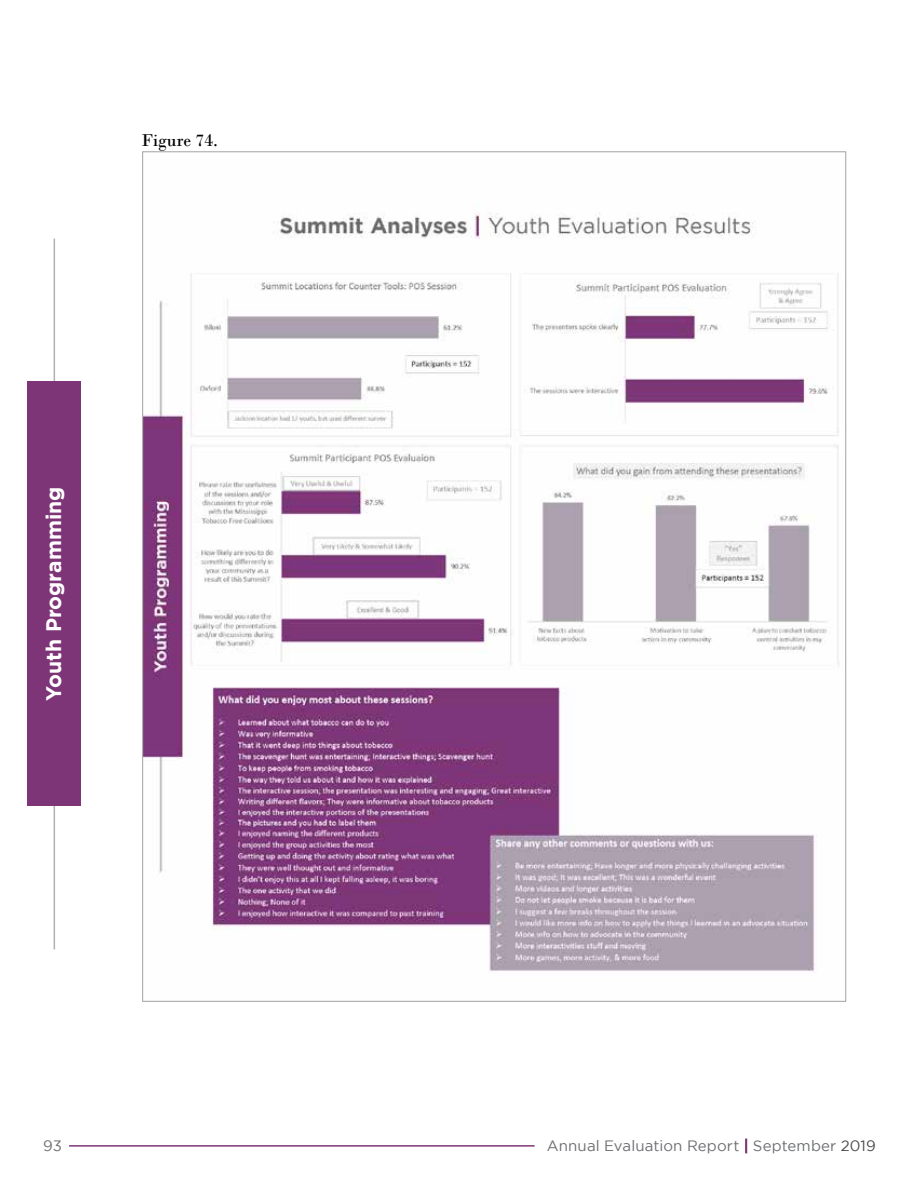
<style>
.page{position:relative;width:918px;height:1188px;background:#fff}
.page>*{position:absolute;margin:0;border:0;box-sizing:border-box;transform-origin:0 0}
.t1{font:700 21px "Gotham";color:#fff}
.t2{font:18px "Bodoni";color:#000}
.t3{font:15px "Gotham";letter-spacing:.01em;color:#6d6e71}
.s1{color:#7e3577}
.s2{color:#4d4d4f}
</style>
<div class="page">
<svg style="left:745px;top:1139px;width:2px;height:14px"></svg>
<hr style="left:69px;top:1145px;width:466px;height:2px;background:#7e3577">
<hr style="left:54px;top:239px;width:1px;height:710px;background:#afb1b4">
<div style="left:28px;top:382px;width:53px;height:424px;background:#7e3577"></div>
<img style="left:144px;top:213px;width:695px;height:759px">
<p class="t2" style="left:142px;top:129px;width:78px">Figure 74.</p>
<h1 class="t1" style="left:41px;top:701px;width:216px;rotate:-90deg">Youth Programming</h1>
<p class="t3" style="left:43px;top:1137px;width:20px">93</p>
<p class="t3" style="left:547px;top:1137px;width:331px">Annual Evaluation Report <span class="s1">|</span> September <span class="s2">2019</span></p>
</div>
